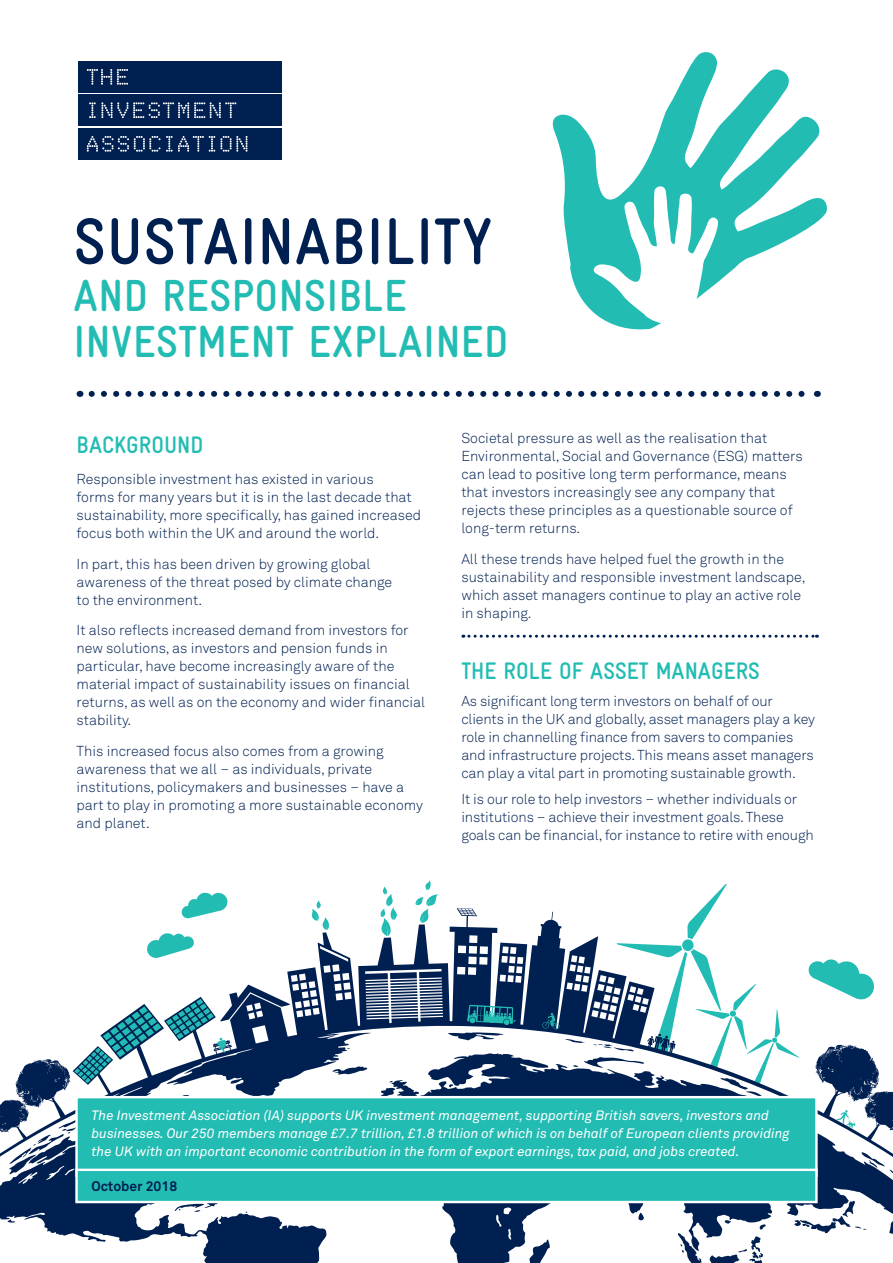
<style>
.page{position:relative;width:893px;height:1263px;background:#fff}
.page>*{position:absolute;margin:0;border:0;box-sizing:border-box;transform-origin:0 0}
.PAGEHEADER{font:700 66px "Gravur Condensed";letter-spacing:.01em;color:#002051}
.PAGEHEADER-2{font:700 45px/46.5px "Gravur Condensed";letter-spacing:.01em;color:#22bcb3}
.PAGEHEADER-3{font:700 24px "Gravur Condensed";color:#22bcb3}
.t1{font:300 14.25px/18px "Akkurat Std";color:#002051}
.t2{font:700 13.8px "Akkurat Std";color:#002051}
.t3{font:italic 13.5px/18px "Akkurat Std";color:#fff}
</style>
<div class="page">
<svg style="left:0;top:1179px;width:893px;height:84px"></svg>
<svg style="left:0;top:880px;width:893px;height:299px"></svg>
<svg style="left:78px;top:94px;width:204px;height:66px"></svg>
<div style="left:78px;top:61px;width:204px;height:32px;background:#002051"></div>
<div style="left:78px;top:95px;width:204px;height:31px;background:#002051"></div>
<div style="left:78px;top:128px;width:204px;height:31px;background:#002051"></div>
<svg style="left:87px;top:69px;width:41px;height:16px"></svg>
<svg style="left:89px;top:102px;width:147px;height:16px"></svg>
<svg style="left:87px;top:136px;width:73px;height:16px"></svg>
<svg style="left:166px;top:136px;width:82px;height:16px"></svg>
<svg style="left:463px;top:635px;width:354px;height:3px"></svg>
<svg style="left:92px;top:391px;width:713px;height:6px"></svg>
<div style="left:75px;top:1096px;width:743px;height:81px;background:#22bcb3;border:2px solid #fff"></div>
<div style="left:75px;top:1169px;width:743px;height:34px;background:#22bcb3;border:2px solid #fff"></div>
<svg style="left:552px;top:52px;width:275px;height:278px"></svg>
<svg style="left:593px;top:184px;width:127px;height:140px"></svg>
<p class="PAGEHEADER" style="left:74px;top:205px;width:421px">SUSTAINABILITY</p>
<p class="PAGEHEADER-2" style="left:74px;top:272px;width:436px">AND RESPONSIBLE<br>INVESTMENT EXPLAINED</p>
<p class="PAGEHEADER-3" style="left:77px;top:432px;width:128px">BACKGROUND</p>
<p class="t1" style="left:77px;top:470px;width:346px">Responsible investment has existed in various<br>forms for many years but it is in the last decade that sustainability, more specifically, has gained increased focus both within the UK and around the world.</p>
<p class="t1" style="left:77px;top:555px;width:317px">In part, this has been driven by growing global awareness of the threat posed by climate change to the environment.</p>
<p class="t1" style="left:77px;top:621px;width:350px">It also reflects increased demand from investors for new solutions, as investors and pension funds in particular, have become increasingly aware of the material impact of sustainability issues on financial returns, as well as on the economy and wider financial stability.</p>
<p class="t1" style="left:77px;top:742px;width:348px">This increased focus also comes from a growing awareness that we all – as individuals, private institutions, policymakers and businesses – have a part to play in promoting a more sustainable economy and planet.</p>
<p class="t1" style="left:461px;top:429px;width:343px">Societal pressure as well as the realisation that Environmental, Social and Governance (ESG) matters can lead to positive long term performance, means that investors increasingly see any company that rejects these principles as a questionable source of long-term returns.</p>
<p class="t1" style="left:461px;top:550px;width:346px">All these trends have helped fuel the growth in the sustainability and responsible investment landscape, which asset managers continue to play an active role in shaping.</p>
<p class="PAGEHEADER-3" style="left:461px;top:658px;width:300px">THE ROLE OF ASSET MANAGERS</p>
<p class="t1" style="left:461px;top:692px;width:355px">As significant long term investors on behalf of our clients in the UK and globally, asset managers play a key role in channelling finance from savers to companies and infrastructure projects. This means asset managers can play a vital part in promoting sustainable growth.</p>
<p class="t1" style="left:461px;top:790px;width:354px">It is our role to help investors – whether individuals or institutions – achieve their investment goals. These goals can be financial, for instance to retire with enough</p>
<p class="t3" style="left:91px;top:1107px;width:700px">The Investment Association (IA) supports UK investment management, supporting British savers, investors and businesses. Our 250 members manage £7.7 trillion, £1.8 trillion of which is on behalf of European clients providing the UK with an important economic contribution in the form of export earnings, tax paid, and jobs created.</p>
<p class="t2" style="left:91px;top:1177px;width:87px">October 2018</p>
</div>
